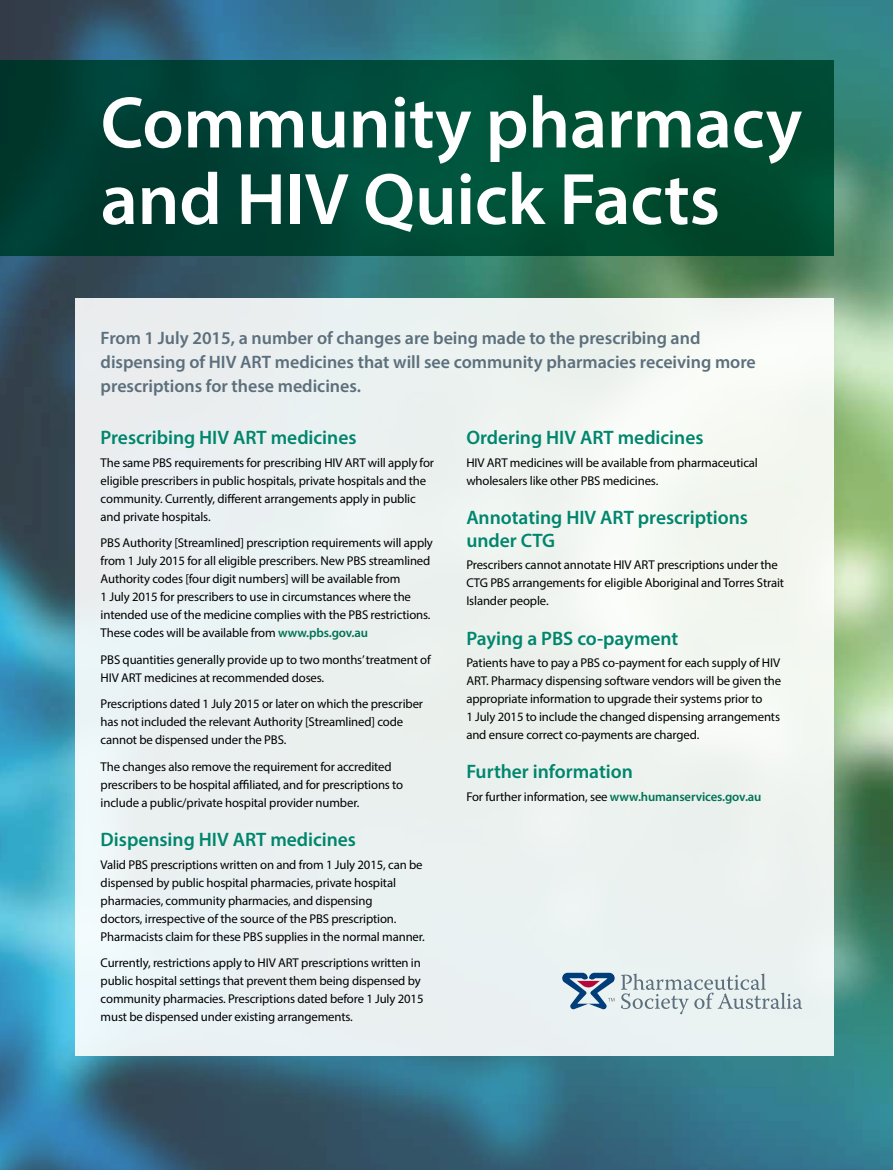
<style>
.page{position:relative;width:893px;height:1170px;background:#fff}
.page>*{position:absolute;margin:0;border:0;box-sizing:border-box;transform-origin:0 0}
.t1{font:600 73.5px/76.5px "Myriad Pro";letter-spacing:-.005em;color:#fff}
.t2{font:600 19.5px/22.5px "Myriad Pro";color:#00866d}
.t3{font:600 18px/24px "Myriad Pro";color:#5c6f7c}
.t4{font:12.75px/18px "Myriad Pro";letter-spacing:-.01em;color:#000}
.s1{font-weight:600;color:#007355}
</style>
<div class="page">
<img style="left:0;top:0;width:893px;height:1169px">
<div style="left:0;top:60px;width:833px;height:196px;background:linear-gradient(to right,#003e35,#005435)"></div>
<div style="left:75px;top:298px;width:758px;height:757px;background:#eaf1f0"></div>
<svg style="left:562px;top:972px;width:53px;height:37px"></svg>
<svg style="left:621px;top:973px;width:181px;height:41px"></svg>
<h1 class="t1" style="left:101px;top:83px;width:703px">Community pharmacy and HIV Quick Facts</h1>
<h3 class="t3" style="left:101px;top:325px;width:657px">From 1 July 2015, a number of changes are being made to the prescribing and dispensing of HIV ART medicines that will see community pharmacies receiving more prescriptions for these medicines.</h3>
<h2 class="t2" style="left:101px;top:426px;width:257px">Prescribing HIV ART medicines</h2>
<p class="t4" style="left:101px;top:453px;width:335px">The same PBS requirements for prescribing HIV ART will apply for eligible prescribers in public hospitals, private hospitals and the community. Currently, different arrangements apply in public and private hospitals.</p>
<p class="t4" style="left:101px;top:533px;width:334px">PBS Authority [Streamlined] prescription requirements will apply from 1 July 2015 for all eligible prescribers. New PBS streamlined Authority codes [four digit numbers] will be available from<br>1 July 2015 for prescribers to use in circumstances where the intended use of the medicine complies with the PBS restrictions.<br>These codes will be available from <span class="s1">www.pbs.gov.au</span></p>
<p class="t4" style="left:101px;top:650px;width:332px">PBS quantities generally provide up to two months’ treatment of<br>HIV ART medicines at recommended doses.</p>
<p class="t4" style="left:101px;top:694px;width:324px">Prescriptions dated 1 July 2015 or later on which the prescriber has not included the relevant Authority [Streamlined] code cannot be dispensed under the PBS.</p>
<p class="t4" style="left:101px;top:757px;width:304px">The changes also remove the requirement for accredited prescribers to be hospital affiliated, and for prescriptions to include a public/private hospital provider number.</p>
<h2 class="t2" style="left:101px;top:828px;width:257px">Dispensing HIV ART medicines</h2>
<p class="t4" style="left:101px;top:855px;width:326px">Valid PBS prescriptions written on and from 1 July 2015, can be dispensed by public hospital pharmacies, private hospital pharmacies, community pharmacies, and dispensing<br>doctors, irrespective of the source of the PBS prescription.<br>Pharmacists claim for these PBS supplies in the normal manner.</p>
<p class="t4" style="left:101px;top:953px;width:324px">Currently, restrictions apply to HIV ART prescriptions written in public hospital settings that prevent them being dispensed by community pharmacies. Prescriptions dated before 1 July 2015 must be dispensed under existing arrangements.</p>
<h2 class="t2" style="left:466px;top:426px;width:239px">Ordering HIV ART medicines</h2>
<p class="t4" style="left:466px;top:453px;width:293px">HIV ART medicines will be available from pharmaceutical wholesalers like other PBS medicines.</p>
<h2 class="t2" style="left:466px;top:506px;width:283px">Annotating HIV ART prescriptions under CTG</h2>
<p class="t4" style="left:466px;top:555px;width:319px">Prescribers cannot annotate HIV ART prescriptions under the<br>CTG PBS arrangements for eligible Aboriginal and Torres Strait<br>Islander people.</p>
<h2 class="t2" style="left:466px;top:626px;width:214px">Paying a PBS co-payment</h2>
<p class="t4" style="left:466px;top:653px;width:316px">Patients have to pay a PBS co-payment for each supply of HIV ART. Pharmacy dispensing software vendors will be given the appropriate information to upgrade their systems prior to<br>1 July 2015 to include the changed dispensing arrangements and ensure correct co-payments are charged.</p>
<h2 class="t2" style="left:466px;top:760px;width:168px">Further information</h2>
<p class="t4" style="left:466px;top:787px;width:297px">For further information, see <span class="s1">www.humanservices.gov.au</span></p>
</div>
